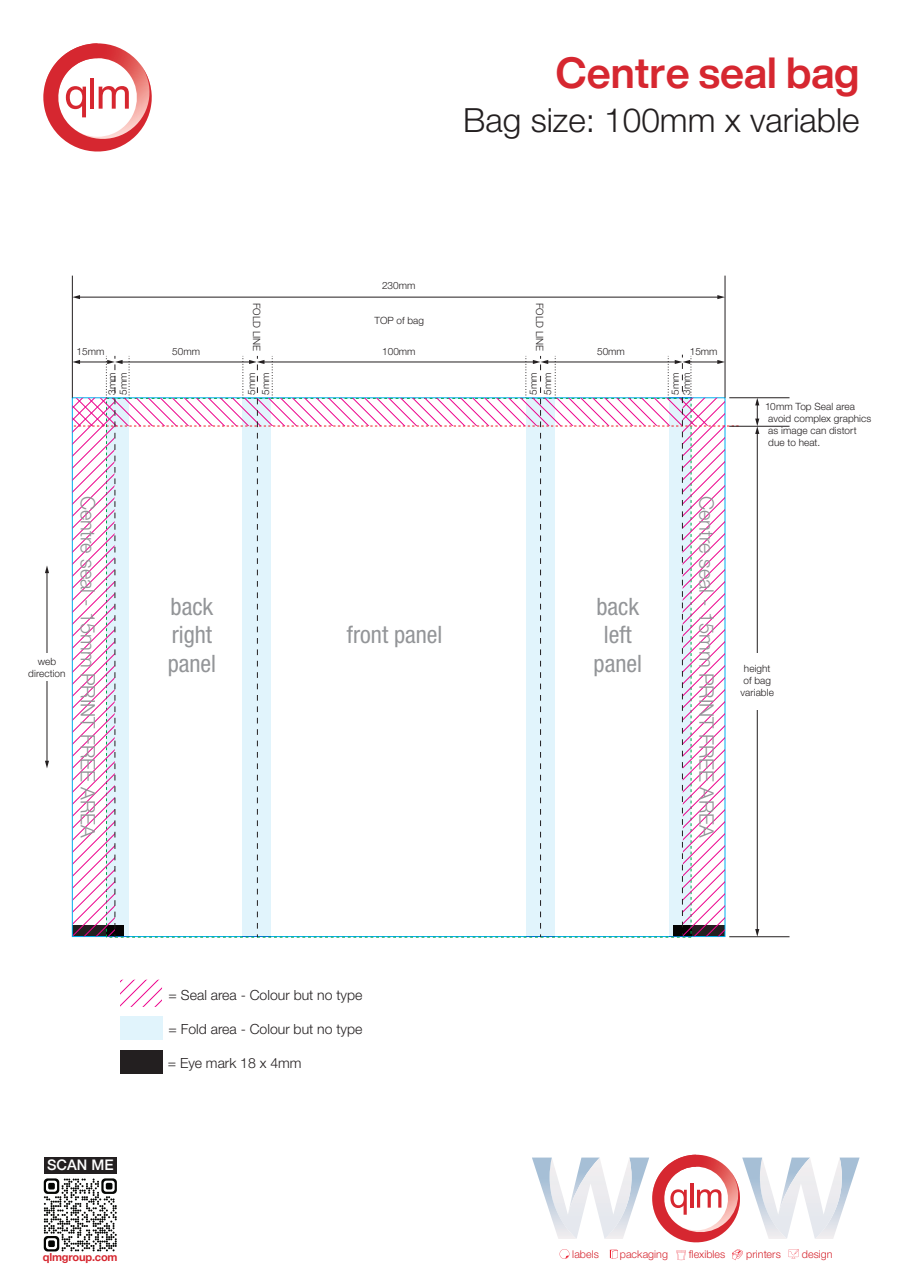
<style>
.page{position:relative;width:903px;height:1276px;background:#fff}
.page>*{position:absolute;margin:0;border:0;box-sizing:border-box;transform-origin:0 0}
.t1{font:700 42.4px "SVN Helvetica Now Display";color:#d62730}
.t2{font:300 33.3px "Helvetica Neue";color:#231f20}
.t3{font:condensed 24px/28.8px "Helvetica Neue";color:#939598}
.t4{font:300 20px "Helvetica Neue";color:#939598}
.t5{font:500 14.6px "Helvetica Neue";color:#fff}
.t6{font:300 14px "Helvetica Neue";color:#231f20}
.t7{font:700 11px "Helvetica Neue";letter-spacing:-.02em;color:#d62730}
.t8{font:300 10.7px "Helvetica Neue";letter-spacing:.005em;color:#d62730}
.t9{font:300 10px/12.1px "Helvetica Neue";color:#231f20}
</style>
<div class="page">
<hr style="left:728px;top:426px;width:61px;height:1px;background:#231f20">
<hr style="left:728px;top:397px;width:61px;height:1px;background:#231f20">
<hr style="left:756px;top:432px;width:1px;height:498px;background:#231f20">
<svg style="left:754px;top:398px;width:5px;height:36px"></svg>
<svg style="left:755px;top:929px;width:4px;height:7px"></svg>
<hr style="left:728px;top:936px;width:61px;height:1px;background:#231f20">
<div style="left:747px;top:653px;width:19px;height:57px;background:#fff"></div>
<hr style="left:47px;top:572px;width:1px;height:190px;background:#231f20">
<svg style="left:45px;top:565px;width:4px;height:8px"></svg>
<svg style="left:45px;top:761px;width:4px;height:7px"></svg>
<div style="left:37px;top:653px;width:20px;height:28px;background:#fff"></div>
<hr style="left:724px;top:276px;width:1px;height:122px;background:#231f20">
<hr style="left:72px;top:276px;width:1px;height:122px;background:#231f20">
<hr style="left:79px;top:297px;width:639px;height:1px;background:#231f20">
<svg style="left:72px;top:295px;width:8px;height:4px"></svg>
<svg style="left:717px;top:295px;width:7px;height:4px"></svg>
<svg style="left:72px;top:355px;width:666px;height:582px"></svg>
<svg style="left:120px;top:979px;width:42px;height:28px"></svg>
<div style="left:120px;top:1016px;width:42px;height:23px;background:#e1f4fc"></div>
<div style="left:120px;top:1050px;width:42px;height:23px;background:#231f20"></div>
<div style="left:44px;top:1157px;width:72px;height:16px;background:#231f20"></div>
<svg style="left:532px;top:1154px;width:327px;height:106px"></svg>
<svg style="left:43px;top:43px;width:109px;height:109px"></svg>
<svg style="left:44px;top:1178px;width:73px;height:73px"></svg>
<h1 class="t1" style="left:555px;top:39px;width:305px">Centre seal bag</h1>
<h2 class="t2" style="left:463px;top:93px;width:397px">Bag size: 100mm x variable</h2>
<p class="t9" style="left:382px;top:279px;width:35px">230mm</p>
<p class="t9" style="left:263px;top:303px;width:50px;rotate:90deg">FOLD LINE</p>
<p class="t9" style="left:546px;top:303px;width:50px;rotate:90deg">FOLD LINE</p>
<p class="t9" style="left:374px;top:314px;width:51px">TOP of bag</p>
<p class="t9" style="left:77px;top:344px;width:29px">15mm</p>
<p class="t9" style="left:172px;top:344px;width:29px">50mm</p>
<p class="t9" style="left:596px;top:344px;width:29px">50mm</p>
<p class="t9" style="left:689px;top:344px;width:29px">15mm</p>
<p class="t9" style="left:382px;top:344px;width:35px">100mm</p>
<p class="t9" style="left:106px;top:394px;width:24px;line-height:11.2px;rotate:-90deg">3mm<br>5mm</p>
<p class="t9" style="left:244px;top:394px;width:24px;line-height:14px;rotate:-90deg">5mm<br>5mm</p>
<p class="t9" style="left:525px;top:394px;width:24px;line-height:14.2px;rotate:-90deg">5mm<br>5mm</p>
<p class="t9" style="left:668px;top:394px;width:24px;line-height:11.4px;rotate:-90deg">5mm<br>3mm</p>
<p class="t9" style="left:28px;top:654px;width:39px;text-align:center">web direction</p>
<h3 class="t4" style="left:104px;top:496px;width:343px;rotate:90deg">Centre seal - 15mm PRINT FREE AREA</h3>
<h3 class="t4" style="left:722px;top:496px;width:343px;rotate:90deg">Centre seal - 15mm PRINT FREE AREA</h3>
<h3 class="t3" style="left:168px;top:591px;width:50px">back right panel</h3>
<h3 class="t3" style="left:593px;top:591px;width:50px;text-align:center">back left panel</h3>
<h3 class="t3" style="left:347px;top:620px;width:97px">front panel</h3>
<p class="t9" style="left:767px;top:399px;width:104px;text-indent:-3px">10mm Top Seal area avoid complex graphics as image can distort due to heat.</p>
<p class="t9" style="left:740px;top:661px;width:35px;text-align:center">height of bag variable</p>
<h3 class="t5" style="left:47px;top:1153px;width:68px">SCAN ME</h3>
<h3 class="t6" style="left:168px;top:984px;width:195px">= Seal area - Colour but no type</h3>
<h3 class="t6" style="left:168px;top:1017px;width:195px">= Fold area - Colour but no type</h3>
<h3 class="t6" style="left:168px;top:1051px;width:135px">= Eye mark 18 x 4mm</h3>
<p class="t7" style="left:43px;top:1248px;width:76px">qlmgroup.com</p>
<p class="t8" style="left:572px;top:1245px;width:28px">labels</p>
<p class="t8" style="left:619px;top:1245px;width:50px">packaging</p>
<p class="t8" style="left:688px;top:1245px;width:38px">flexibles</p>
<p class="t8" style="left:745px;top:1245px;width:36px">printers</p>
<p class="t8" style="left:801px;top:1245px;width:32px">design</p>
</div>
